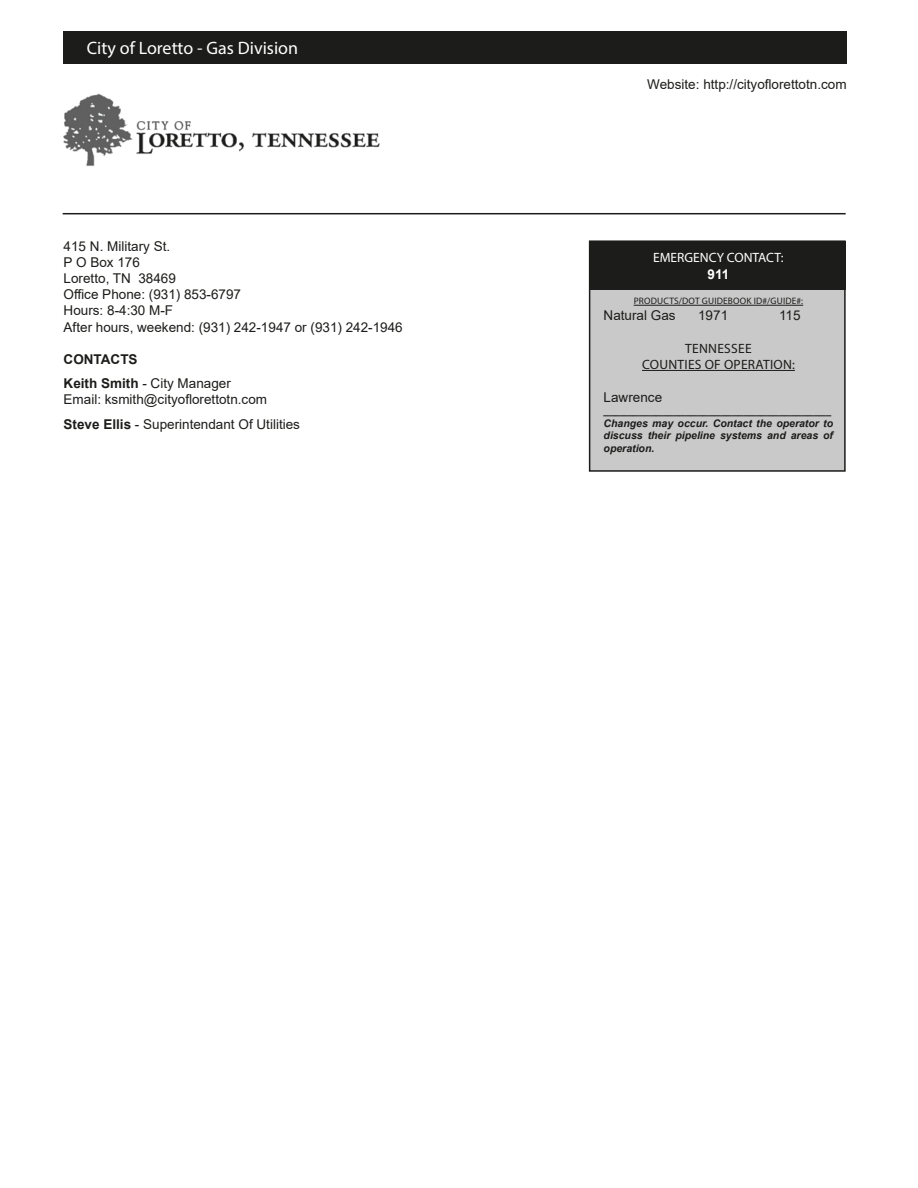
<style>
.page{position:relative;width:918px;height:1188px;background:#fff}
.page>*{position:absolute;margin:0;border:0;box-sizing:border-box;transform-origin:0 0}
.t1{font:18px "Myriad Pro";color:#fff}
.t2{font:13.5px/16.2px "Arial";color:#1c1c1a}
.t3{font:700 13.5px/24.3px "Arial";color:#1c1c1a}
.t4{font:13.5px/16.2px "Myriad Pro";letter-spacing:.02em;color:#1c1c1a;text-align:center}
.t5{font:13.5px "Myriad Pro";color:#fff}
.t6{font:700 13.5px "Arial";color:#fff}
.t7{font:italic 700 10.5px/12.6px "Arial";color:#1c1c1a}
.t8{font:9.3px "Myriad Pro";letter-spacing:.02em;color:#1c1c1a}
.s1{font-weight:400}
.s2{font-weight:700}
</style>
<div class="page">
<div style="left:590px;top:241px;width:255px;height:230px;background:#c9c9ca"></div>
<div style="left:589px;top:240px;width:257px;height:232px;border:2px solid #1c1c1a"></div>
<hr style="left:63px;top:213px;width:783px;height:1px;background:#1c1c1a">
<div style="left:64px;top:31px;width:783px;height:33px;background:#1c1c1a"></div>
<div style="left:589px;top:241px;width:257px;height:49px;background:#1c1c1a"></div>
<hr style="left:634px;top:305px;width:169px;height:1px;background:#1c1c1a">
<hr style="left:642px;top:370px;width:153px;height:1px;background:#1c1c1a">
<img style="left:63px;top:93px;width:317px;height:74px">
<h1 class="t1" style="left:87px;top:37px;width:213px">City of Loretto - Gas Division</h1>
<p class="t2" style="left:64px;top:238px;width:341px">415 N. Military St.<br>P O Box 176<br>Loretto, TN 38469<br>Office Phone: (931) 853-6797<br>Hours: 8-4:30 M-F<br>After hours, weekend: (931) 242-1947 or (931) 242-1946</p>
<p class="t3" style="left:64px;top:347px;width:169px">CONTACTS<br>Keith Smith <span class="s1">- City Manager</span></p>
<p class="t2" style="left:64px;top:387px;width:238px;line-height:24.3px">Email: ksmith@cityoflorettotn.com<br><span class="s2">Steve Ellis</span> - Superintendant Of Utilities</p>
<p class="t2" style="left:647px;top:76px;width:201px">Website: http://cityoflorettotn.com</p>
<p class="t5" style="left:653px;top:250px;width:132px">EMERGENCY CONTACT:</p>
<p class="t6" style="left:708px;top:264px;width:23px">911</p>
<p class="t8" style="left:634px;top:295px;width:171px">PRODUCTS/DOT GUIDEBOOK ID#/GUIDE#:</p>
<p class="t2" style="left:604px;top:308px;width:74px">Natural Gas</p>
<p class="t2" style="left:698px;top:308px;width:32px">1971</p>
<p class="t2" style="left:779px;top:308px;width:23px">115</p>
<p class="t4" style="left:642px;top:340px;width:154px">TENNESSEE<br>COUNTIES OF OPERATION:</p>
<p class="t2" style="left:604px;top:389px;width:60px">Lawrence</p>
<p class="t7" style="left:604px;top:404px;width:231px">_______________________________________ Changes may occur. Contact the operator to discuss their pipeline systems and areas of operation.</p>
</div>
